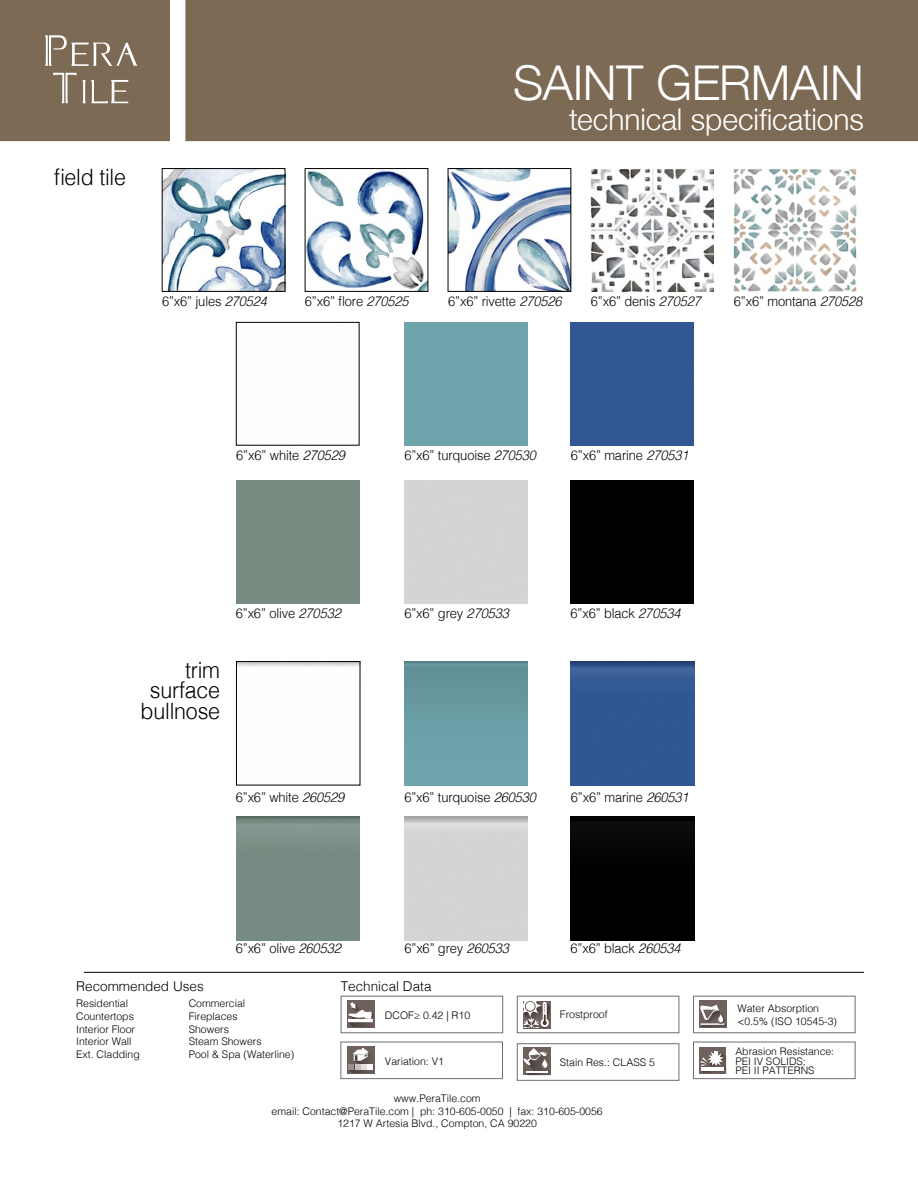
<style>
.page{position:relative;width:918px;height:1188px;background:#fff}
.page>*{position:absolute;margin:0;border:0;box-sizing:border-box;transform-origin:0 0}
.t1{font:300 48px "Helvetica Neue";letter-spacing:-.005em;color:#fff}
.t2{font:300 30px "Helvetica Neue";color:#fff}
.t3{font:300 22.5px/20.7px "Helvetica";letter-spacing:-.01em;color:#000;text-align:right;scale:.95 1}
.t4{font:300 13.5px "Helvetica";letter-spacing:-.01em;color:#000;scale:.95 1}
.t5{font:300 13.5px "Helvetica";letter-spacing:-.01em;color:#000}
.t6{font:300 10.5px/12.6px "Helvetica";color:#000}
.t7{font:300 10.35px/9.4px "Helvetica";color:#000}
.s1{font-style:italic}
</style>
<div class="page">
<div style="left:347px;top:1000px;width:27px;height:28px;background:#6f615d"></div>
<svg style="left:348px;top:1002px;width:26px;height:25px"></svg>
<div style="left:341px;top:996px;width:162px;height:37px;border:1px solid #6d6e71"></div>
<svg style="left:347px;top:1047px;width:27px;height:27px"></svg>
<svg style="left:349px;top:1048px;width:25px;height:25px"></svg>
<div style="left:341px;top:1042px;width:162px;height:37px;border:1px solid #6d6e71"></div>
<div style="left:699px;top:1001px;width:27px;height:27px;background:#6f615d"></div>
<svg style="left:700px;top:1005px;width:26px;height:22px"></svg>
<div style="left:693px;top:996px;width:162px;height:37px;border:1px solid #6d6e71"></div>
<svg style="left:523px;top:1001px;width:27px;height:27px"></svg>
<div style="left:517px;top:996px;width:162px;height:37px;border:1px solid #6d6e71"></div>
<svg style="left:523px;top:1048px;width:28px;height:27px"></svg>
<div style="left:517px;top:1044px;width:162px;height:37px;border:1px solid #6d6e71"></div>
<hr style="left:84px;top:972px;width:780px;height:1px;background:#000">
<div style="left:693px;top:1042px;width:162px;height:37px;border:1px solid #6d6e71"></div>
<svg style="left:700px;top:1047px;width:26px;height:27px"></svg>
<hr style="left:701px;top:1067px;width:23px;height:4px;background:#fff">
<svg style="left:701px;top:1051px;width:26px;height:18px"></svg>
<div style="left:185px;top:0;width:733px;height:141px;background:#7d6a55"></div>
<div style="left:0;top:0;width:170px;height:141px;background:#7d6a55"></div>
<img style="left:164px;top:170px;width:119px;height:120px">
<div style="left:162px;top:168px;width:123px;height:124px;border:1px solid #000"></div>
<img style="left:307px;top:170px;width:119px;height:120px">
<div style="left:305px;top:168px;width:123px;height:124px;border:1px solid #000"></div>
<img style="left:450px;top:170px;width:119px;height:120px">
<div style="left:448px;top:168px;width:123px;height:124px;border:1px solid #000"></div>
<img style="left:591px;top:169px;width:123px;height:123px">
<img style="left:734px;top:169px;width:123px;height:123px">
<div style="left:236px;top:322px;width:123px;height:123px;border:1px solid #000"></div>
<div style="left:571px;top:323px;width:123px;height:122px;background:#305893"></div>
<div style="left:571px;top:481px;width:123px;height:123px;background:#000"></div>
<div style="left:236px;top:661px;width:124px;height:124px;border:1px solid #000"></div>
<img style="left:404px;top:662px;width:124px;height:123px">
<img style="left:571px;top:662px;width:123px;height:123px">
<img style="left:236px;top:817px;width:124px;height:123px">
<img style="left:571px;top:817px;width:123px;height:123px">
<h3 class="t3" style="left:54px;top:165px;width:77px">field tile</h3>
<h1 class="t1" style="left:513px;top:45px;width:352px">SAINT GERMAIN</h1>
<h2 class="t2" style="left:569px;top:96px;width:296px">technical specifications</h2>
<p class="t4" style="left:162px;top:290px;width:112px">6”x6” jules <span class="s1">270524</span></p>
<p class="t4" style="left:305px;top:290px;width:111px">6”x6” flore <span class="s1">270525</span></p>
<p class="t4" style="left:448px;top:290px;width:121px">6”x6” rivette <span class="s1">270526</span></p>
<p class="t4" style="left:591px;top:290px;width:117px">6”x6” denis <span class="s1">270527</span></p>
<p class="t4" style="left:734px;top:290px;width:137px">6”x6” montana <span class="s1">270528</span></p>
<p class="t4" style="left:236px;top:443px;width:116px">6”x6” white <span class="s1">270529</span></p>
<p class="t4" style="left:404px;top:443px;width:140px">6”x6” turquoise <span class="s1">270530</span></p>
<p class="t4" style="left:571px;top:443px;width:126px">6”x6” marine <span class="s1">270531</span></p>
<h3 class="t3" style="left:141px;top:658px;width:85px">trim surface bullnose</h3>
<p class="t4" style="left:236px;top:601px;width:112px">6”x6” olive <span class="s1">270532</span></p>
<p class="t4" style="left:404px;top:601px;width:112px">6”x6” grey <span class="s1">270533</span></p>
<p class="t4" style="left:570px;top:601px;width:117px">6”x6” black <span class="s1">270534</span></p>
<p class="t4" style="left:236px;top:785px;width:116px">6”x6” white <span class="s1">260529</span></p>
<p class="t4" style="left:404px;top:785px;width:140px">6”x6” turquoise <span class="s1">260530</span></p>
<p class="t4" style="left:571px;top:785px;width:126px">6”x6” marine <span class="s1">260531</span></p>
<p class="t4" style="left:236px;top:937px;width:112px">6”x6” olive <span class="s1">260532</span></p>
<p class="t4" style="left:404px;top:937px;width:112px">6”x6” grey <span class="s1">260533</span></p>
<p class="t4" style="left:570px;top:937px;width:117px">6”x6” black <span class="s1">260534</span></p>
<p class="t5" style="left:76px;top:974px;width:129px">Recommended Uses</p>
<p class="t6" style="left:76px;top:997px;width:53px">Residential</p>
<p class="t6" style="left:189px;top:997px;width:58px">Commercial</p>
<p class="t6" style="left:76px;top:1009px;width:59px">Countertops</p>
<p class="t6" style="left:189px;top:1009px;width:51px">Fireplaces</p>
<p class="t6" style="left:76px;top:1022px;width:60px">Interior Floor</p>
<p class="t6" style="left:189px;top:1022px;width:42px">Showers</p>
<p class="t6" style="left:76px;top:1034px;width:57px">Interior Wall</p>
<p class="t6" style="left:189px;top:1034px;width:74px">Steam Showers</p>
<p class="t6" style="left:76px;top:1047px;width:65px">Ext. Cladding</p>
<p class="t6" style="left:189px;top:1047px;width:107px">Pool &amp; Spa (Waterline)</p>
<p class="t7" style="left:735px;top:1046px;width:100px">Abrasion Resistance:<br>PEI IV SOLIDS;<br>PEI II PATTERNS</p>
<p class="t5" style="left:341px;top:975px;width:92px">Technical Data</p>
<p class="t6" style="left:385px;top:1008px;width:87px">DCOF≥ 0.42 | R10</p>
<p class="t6" style="left:385px;top:1055px;width:60px">Variation: V1</p>
<p class="t6" style="left:737px;top:1001px;width:101px">Water Absorption &lt;0.5% (ISO 10545-3)</p>
<p class="t6" style="left:560px;top:1007px;width:49px">Frostproof</p>
<p class="t6" style="left:560px;top:1055px;width:97px">Stain Res.: CLASS 5</p>
<p class="t6" style="left:272px;top:1091px;width:333px;text-align:center">www.PeraTile.com<br>email: Contact@PeraTile.com | ph: 310-605-0050 | fax: 310-605-0056<br>1217 W Artesia Blvd., Compton, CA 90220</p>
</div>
